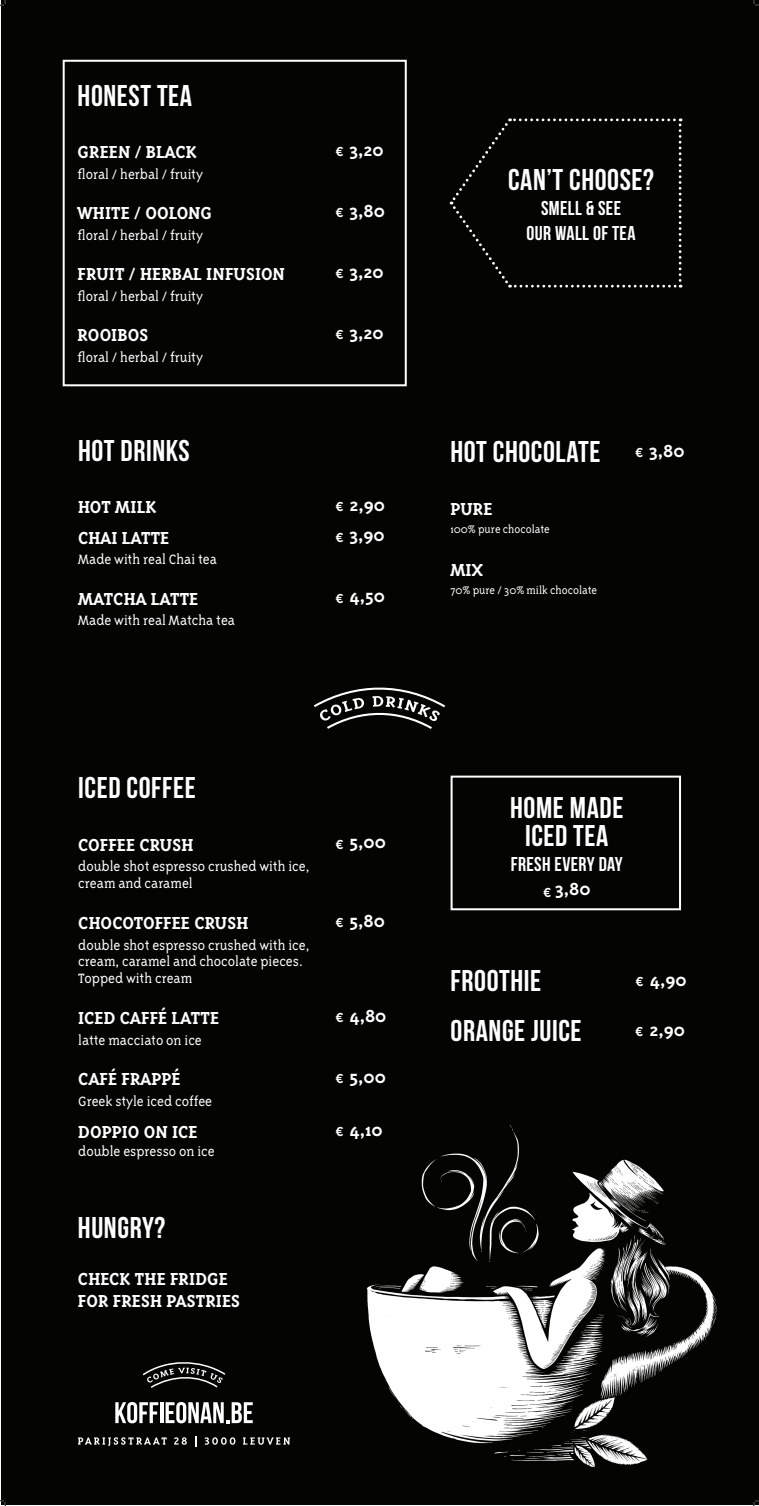
<style>
.page{position:relative;width:759px;height:1506px;background:#fff}
.page>*{position:absolute;margin:0;border:0;box-sizing:border-box;transform-origin:0 0}
.t1{font:700 30px "Bebas Neue";letter-spacing:.02em;color:#fff}
.t2{font:700 20px "Triplex Serif OT";letter-spacing:.01em;color:#fff}
.t3{font:700 20px "Bebas Neue";letter-spacing:.02em;color:#fff}
.t4{font:300 15.5px "Triplex Serif OT";color:#fff}
.t5{font:700 15px "Triplex Serif OT";color:#fff}
.t6{font:300 12.5px "Triplex Serif OT";color:#fff}
</style>
<div class="page">
<div style="left:1px;top:1px;width:756px;height:1504px;background:#040503"></div>
<div style="left:63px;top:60px;width:343px;height:326px;border:2px solid #fff"></div>
<svg style="left:449px;top:118px;width:232px;height:170px"></svg>
<img style="left:290px;top:1125px;width:428px;height:343px">
<div style="left:450px;top:776px;width:230px;height:134px;border:2px solid #fff"></div>
<svg style="left:314px;top:687px;width:131px;height:42px"></svg>
<svg style="left:78px;top:1437px;width:89px;height:9px"></svg>
<svg style="left:174px;top:1437px;width:13px;height:8px"></svg>
<svg style="left:204px;top:1437px;width:31px;height:8px"></svg>
<svg style="left:243px;top:1437px;width:47px;height:8px"></svg>
<svg style="left:115px;top:1402px;width:43px;height:21px"></svg>
<hr style="left:160px;top:1402px;width:3px;height:21px;background:#fff">
<svg style="left:165px;top:1402px;width:87px;height:21px"></svg>
<svg style="left:143px;top:1362px;width:82px;height:26px"></svg>
<svg style="left:0;top:0;width:6px;height:6px"></svg>
<svg style="left:0;top:1500px;width:6px;height:6px"></svg>
<svg style="left:753px;top:0;width:5px;height:6px"></svg>
<svg style="left:753px;top:1500px;width:5px;height:6px"></svg>
<p class="t1" style="left:78px;top:79px;width:116px">HONEST TEA</p>
<p class="t2" style="left:78px;top:142px;width:120px">GREEN / BLACK</p>
<p class="t5" style="left:335px;top:144px;width:10px">€</p>
<p class="t2" style="left:349px;top:139px;width:36px">3,20</p>
<p class="t4" style="left:78px;top:166px;width:127px">floral / herbal / fruity</p>
<p class="t2" style="left:78px;top:203px;width:135px">WHITE / OOLONG</p>
<p class="t5" style="left:335px;top:205px;width:10px">€</p>
<p class="t2" style="left:349px;top:200px;width:37px">3,80</p>
<p class="t4" style="left:78px;top:227px;width:127px">floral / herbal / fruity</p>
<p class="t2" style="left:78px;top:264px;width:209px">FRUIT / HERBAL INFUSION</p>
<p class="t5" style="left:335px;top:266px;width:10px">€</p>
<p class="t2" style="left:349px;top:261px;width:36px">3,20</p>
<p class="t4" style="left:78px;top:288px;width:127px">floral / herbal / fruity</p>
<p class="t2" style="left:78px;top:324px;width:72px">ROOIBOS</p>
<p class="t5" style="left:335px;top:327px;width:10px">€</p>
<p class="t2" style="left:349px;top:322px;width:36px">3,20</p>
<p class="t4" style="left:78px;top:349px;width:127px">floral / herbal / fruity</p>
<p class="t1" style="left:78px;top:434px;width:113px">HOT DRINKS</p>
<p class="t2" style="left:78px;top:496px;width:80px">HOT MILK</p>
<p class="t5" style="left:335px;top:499px;width:10px">€</p>
<p class="t2" style="left:349px;top:494px;width:37px">2,90</p>
<p class="t2" style="left:78px;top:527px;width:93px">CHAI LATTE</p>
<p class="t5" style="left:335px;top:529px;width:10px">€</p>
<p class="t2" style="left:349px;top:524px;width:37px">3,90</p>
<p class="t4" style="left:78px;top:551px;width:140px">Made with real Chai tea</p>
<p class="t2" style="left:78px;top:588px;width:122px">MATCHA LATTE</p>
<p class="t5" style="left:335px;top:590px;width:10px">€</p>
<p class="t2" style="left:349px;top:585px;width:37px">4,50</p>
<p class="t4" style="left:78px;top:612px;width:158px">Made with real Matcha tea</p>
<p class="t1" style="left:78px;top:771px;width:119px">ICED COFFEE</p>
<p class="t2" style="left:78px;top:834px;width:117px">COFFEE CRUSH</p>
<p class="t5" style="left:335px;top:836px;width:10px">€</p>
<p class="t2" style="left:349px;top:832px;width:38px">5,00</p>
<p class="t4" style="left:78px;top:858px;width:232px">double shot espresso crushed with ice,</p>
<p class="t4" style="left:78px;top:875px;width:116px">cream and caramel</p>
<p class="t2" style="left:78px;top:912px;width:171px">CHOCOTOFFEE CRUSH</p>
<p class="t5" style="left:335px;top:914px;width:10px">€</p>
<p class="t2" style="left:349px;top:910px;width:37px">5,80</p>
<p class="t4" style="left:78px;top:937px;width:232px">double shot espresso crushed with ice,</p>
<p class="t4" style="left:78px;top:953px;width:226px">cream, caramel and chocolate pieces.</p>
<p class="t4" style="left:78px;top:970px;width:115px">Topped with cream</p>
<p class="t2" style="left:78px;top:1007px;width:142px">ICED CAFFÉ LATTE</p>
<p class="t5" style="left:335px;top:1010px;width:10px">€</p>
<p class="t2" style="left:349px;top:1005px;width:38px">4,80</p>
<p class="t4" style="left:78px;top:1032px;width:125px">latte macciato on ice</p>
<p class="t2" style="left:78px;top:1068px;width:104px">CAFÉ FRAPPÉ</p>
<p class="t5" style="left:335px;top:1070px;width:10px">€</p>
<p class="t2" style="left:349px;top:1066px;width:38px">5,00</p>
<p class="t4" style="left:78px;top:1093px;width:135px">Greek style iced coffee</p>
<p class="t2" style="left:78px;top:1122px;width:121px">DOPPIO ON ICE</p>
<p class="t5" style="left:335px;top:1124px;width:10px">€</p>
<p class="t2" style="left:349px;top:1119px;width:35px">4,10</p>
<p class="t4" style="left:78px;top:1143px;width:138px">double espresso on ice</p>
<p class="t1" style="left:78px;top:1211px;width:89px">HUNGRY?</p>
<p class="t2" style="left:78px;top:1268px;width:151px">CHECK THE FRIDGE</p>
<p class="t2" style="left:78px;top:1290px;width:163px">FOR FRESH PASTRIES</p>
<p class="t1" style="left:507px;top:163px;width:147px">CAN’T CHOOSE?</p>
<p class="t3" style="left:540px;top:197px;width:81px">SMELL &amp; SEE</p>
<p class="t3" style="left:526px;top:222px;width:110px">OUR WALL OF TEA</p>
<p class="t1" style="left:450px;top:435px;width:151px">HOT CHOCOLATE</p>
<p class="t5" style="left:634px;top:444px;width:10px">€</p>
<p class="t2" style="left:648px;top:440px;width:37px">3,80</p>
<p class="t2" style="left:450px;top:498px;width:44px">PURE</p>
<p class="t6" style="left:450px;top:523px;width:101px">100% pure chocolate</p>
<p class="t2" style="left:450px;top:559px;width:34px">MIX</p>
<p class="t6" style="left:450px;top:584px;width:148px">70% pure / 30% milk chocolate</p>
<p class="t1" style="left:510px;top:791px;width:115px">HOME MADE</p>
<p class="t1" style="left:524px;top:819px;width:85px">ICED TEA</p>
<p class="t3" style="left:510px;top:853px;width:113px">FRESH EVERY DAY</p>
<p class="t2" style="left:542px;top:878px;width:49px"><sub>€</sub> 3,80</p>
<p class="t1" style="left:450px;top:964px;width:92px">FROOTHIE</p>
<p class="t5" style="left:635px;top:973px;width:10px">€</p>
<p class="t2" style="left:649px;top:969px;width:38px">4,90</p>
<p class="t1" style="left:450px;top:1014px;width:132px">ORANGE JUICE</p>
<p class="t5" style="left:635px;top:1023px;width:10px">€</p>
<p class="t2" style="left:649px;top:1019px;width:37px">2,90</p>
</div>
